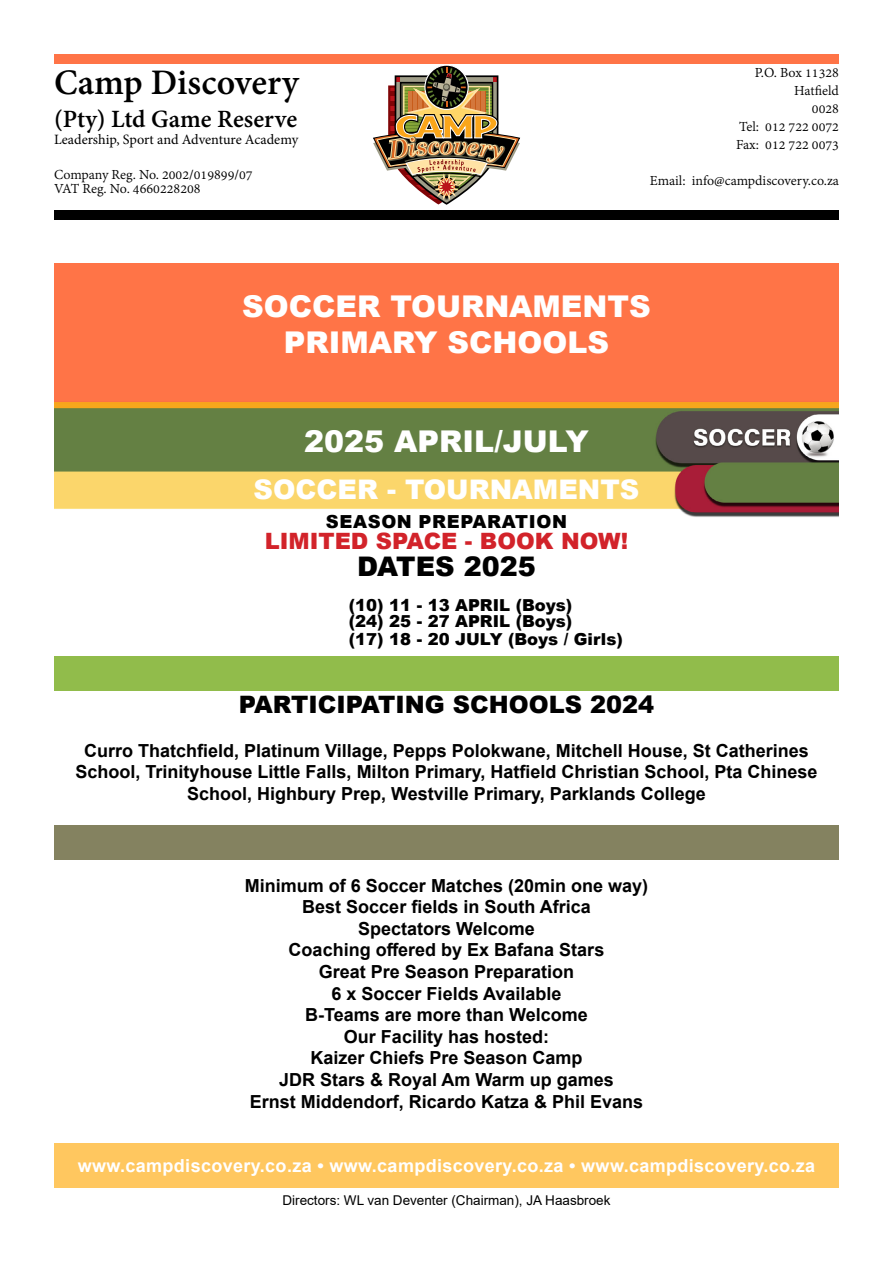
<style>
.page{position:relative;width:893px;height:1263px;background:#fff}
.page>*{position:absolute;margin:0;border:0;box-sizing:border-box;transform-origin:0 0}
.t1{font:700 39px "Adobe Devanagari";color:#000}
.t2{font:900 30px/36px "Arial";color:#fff;text-align:center}
.t3{font:700 27px "Adobe Devanagari";color:#000}
.t4{font:900 27px "Arial";color:#fff}
.t5{font:900 27px "Arial";color:#000}
.t6{font:900 24px "Arial";color:#000}
.t7{font:900 22.5px "Arial";color:#d2232a}
.t8{font:700 18px/21.6px "Arial";color:#000;text-align:center}
.t9{font:700 18px "Arial";letter-spacing:.02em;color:#fff}
.t10{font:900 18px "Arial";letter-spacing:.035em;color:#000}
.t11{font:900 16.5px/16.5px "Arial";color:#000}
.t12{font:15px/18px "Adobe Devanagari";color:#000;text-align:right}
.t13{font:14.25px "Minion Pro";letter-spacing:-.005em;color:#000}
.t14{font:13.5px "Arial";color:#000}
</style>
<div class="page">
<img style="left:373px;top:65px;width:147px;height:140px">
<div style="left:54px;top:210px;width:785px;height:9px;background:#000"></div>
<div style="left:54px;top:54px;width:785px;height:9px;background:#ff7447"></div>
<div style="left:54px;top:263px;width:785px;height:140px;background:#ff7447"></div>
<img style="left:54px;top:402px;width:785px;height:115px">
<div style="left:54px;top:825px;width:785px;height:35px;background:#848260"></div>
<div style="left:54px;top:656px;width:785px;height:35px;background:#91bc4b"></div>
<div style="left:54px;top:1143px;width:785px;height:44px;background:#ffc75f"></div>
<h1 class="t1" style="left:54px;top:60px;width:247px">Camp Discovery</h1>
<h3 class="t3" style="left:54px;top:103px;width:245px">(Pty) Ltd Game Reserve</h3>
<p class="t13" style="left:54px;top:130px;width:246px">Leadership, Sport and Adventure Academy</p>
<p class="t12" style="left:54px;top:169px;width:200px;line-height:13.5px;text-align:left">Company Reg. No. 2002/019899/07<br>VAT Reg. No. 4660228208</p>
<p class="t12" style="left:736px;top:65px;width:104px">P.O. Box 11328<br>Hatfield<br>0028<br>Tel: 012 722 0072<br>Fax: 012 722 0073</p>
<p class="t12" style="left:650px;top:173px;width:191px">Email: info@campdiscovery.co.za</p>
<h2 class="t2" style="left:242px;top:288px;width:410px">SOCCER TOURNAMENTS<br>PRIMARY SCHOOLS</h2>
<h2 class="t2" style="left:304px;top:422px;width:286px">2025 APRIL/JULY</h2>
<h3 class="t4" style="left:254px;top:470px;width:387px">SOCCER - TOURNAMENTS</h3>
<p class="t7" style="left:265px;top:524px;width:365px">LIMITED SPACE - BOOK NOW!</p>
<p class="t10" style="left:326px;top:508px;width:243px">SEASON PREPARATION</p>
<h3 class="t5" style="left:357px;top:547px;width:180px">DATES 2025</h3>
<p class="t11" style="left:349px;top:596px;width:225px">(10) 11 - 13 APRIL (Boys) (24) 25 - 27 APRIL (Boys)</p>
<p class="t11" style="left:349px;top:631px;width:276px">(17) 18 - 20 JULY (Boys / Girls)</p>
<h3 class="t6" style="left:239px;top:687px;width:417px">PARTICIPATING SCHOOLS 2024</h3>
<p class="t8" style="left:76px;top:740px;width:743px">Curro Thatchfield, Platinum Village, Pepps Polokwane, Mitchell House, St Catherines<br>School, Trinityhouse Little Falls, Milton Primary, Hatfield Christian School, Pta Chinese<br>School, Highbury Prep, Westville Primary, Parklands College</p>
<p class="t8" style="left:245px;top:875px;width:405px">Minimum of 6 Soccer Matches (20min one way)<br>Best Soccer fields in South Africa<br>Spectators Welcome<br>Coaching offered by Ex Bafana Stars<br>Great Pre Season Preparation<br>6 x Soccer Fields Available<br>B-Teams are more than Welcome<br>Our Facility has hosted:<br>Kaizer Chiefs Pre Season Camp<br>JDR Stars &amp; Royal Am Warm up games<br>Ernst Middendorf, Ricardo Katza &amp; Phil Evans</p>
<p class="t9" style="left:78px;top:1153px;width:739px">www.campdiscovery.co.za • www.campdiscovery.co.za • www.campdiscovery.co.za</p>
<p class="t14" style="left:282px;top:1191px;width:330px">Directors: WL van Deventer (Chairman), JA Haasbroek</p>
</div>
